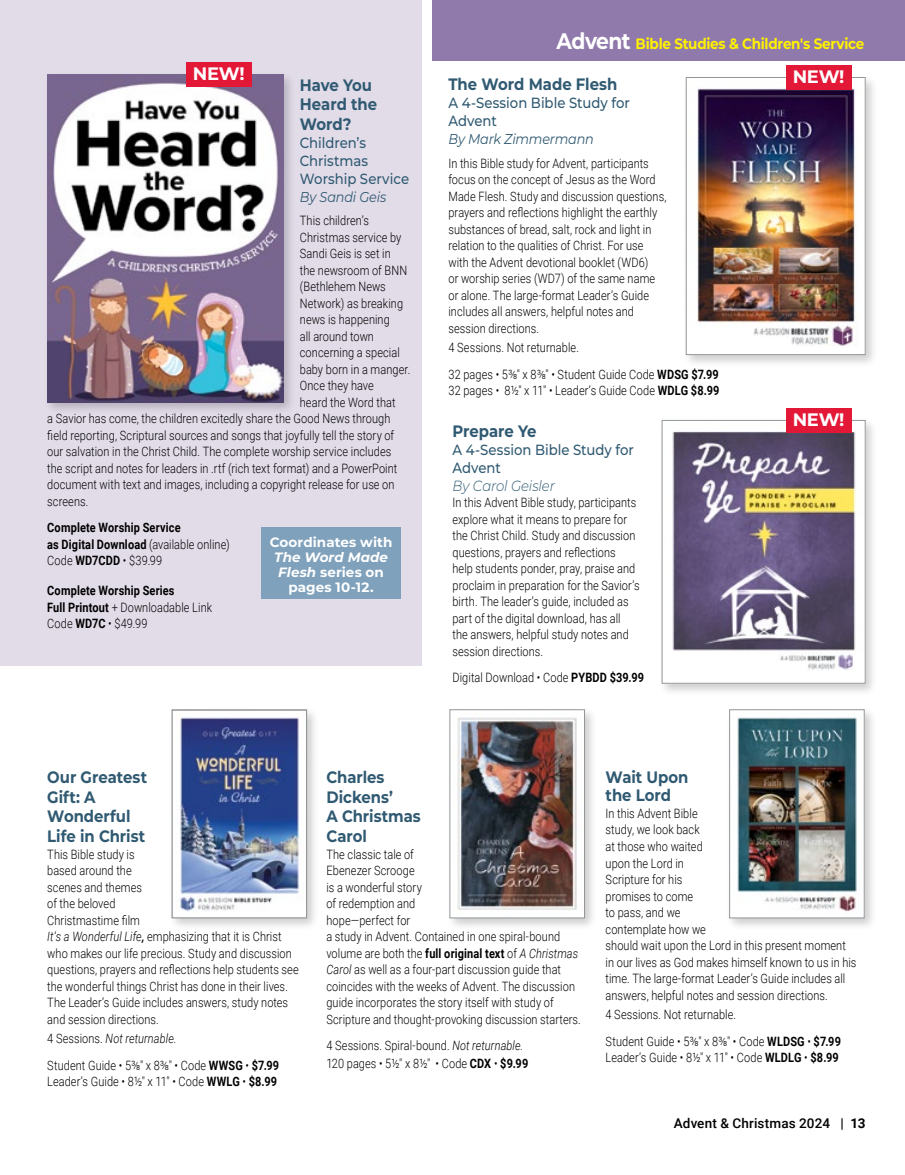
<style>
.page{position:relative;width:905px;height:1175px;background:#fff}
.page>*{position:absolute;margin:0;border:0;box-sizing:border-box;transform-origin:0 0}
.t1{font:700 18px "Montserrat";letter-spacing:-.02em;color:#fff}
.t2{font:700 16.5px/19.5px "Montserrat";letter-spacing:-.005em;color:#305a72;scale:.9 1}
.t3{font:700 15px "Montserrat";letter-spacing:-.02em;color:#fff200;scale:.9 1}
.t4{font:500 14.7px/18px "Montserrat";color:#305a72;scale:.9 1}
.t5{font:italic 300 14.7px "Montserrat";letter-spacing:-.005em;color:#305a72;scale:.9 1}
.t6{font:italic 14.25px "Montserrat";letter-spacing:-.015em;color:#305a72;scale:.9 1}
.t7{font:700 13.5px/15px "Montserrat";letter-spacing:.005em;color:#fff;text-align:center}
.t8{font:500 13.5px "Roboto";letter-spacing:.01em;color:#000}
.t9{font:300 12.9px/16.5px "Roboto";letter-spacing:.005em;color:#000;scale:.85 1}
.t10{font:700 12.9px/16.5px "Roboto";letter-spacing:.015em;color:#000;scale:.85 1}
.s1{font-weight:300}
.s2{font-style:italic}
.s3{font-size:22.5px;color:#fff}
.s4{font-weight:700}
.s5{font-weight:500;font-style:italic}
</style>
<div class="page">
<div style="left:0;top:0;width:421px;height:666px;background:#e2dce9"></div>
<div style="left:261px;top:527px;width:140px;height:71px;background:#7fa1bc"></div>
<div style="left:43px;top:71px;width:253px;height:344px;background:#000;opacity:.2"></div>
<img style="left:47px;top:75px;width:237px;height:327px">
<div style="left:186px;top:63px;width:66px;height:24px;background:#e31837"></div>
<div style="left:682px;top:74px;width:196px;height:293px;background:#000;opacity:.2"></div>
<img style="left:688px;top:79px;width:175px;height:274px">
<div style="left:686px;top:77px;width:179px;height:278px;border:1px solid #939598"></div>
<div style="left:657px;top:416px;width:220px;height:280px;background:#000;opacity:.2"></div>
<img style="left:663px;top:422px;width:200px;height:259px">
<div style="left:661px;top:420px;width:204px;height:263px;border:1px solid #939598"></div>
<div style="left:168px;top:706px;width:151px;height:224px;background:#000;opacity:.2"></div>
<img style="left:174px;top:712px;width:130px;height:204px">
<div style="left:172px;top:709px;width:135px;height:209px;border:1px solid #939598"></div>
<div style="left:785px;top:66px;width:66px;height:24px;background:#e31837"></div>
<div style="left:785px;top:409px;width:66px;height:24px;background:#e31837"></div>
<div style="left:725px;top:706px;width:152px;height:224px;background:#000;opacity:.2"></div>
<img style="left:731px;top:711px;width:131px;height:205px">
<div style="left:729px;top:709px;width:135px;height:209px;border:1px solid #939598"></div>
<div style="left:445px;top:706px;width:152px;height:224px;background:#000;opacity:.2"></div>
<img style="left:451px;top:711px;width:131px;height:205px">
<div style="left:449px;top:709px;width:135px;height:209px;border:1px solid #939598"></div>
<div style="left:432px;top:0;width:472px;height:60px;background:#9079ab"></div>
<h1 class="t1" style="left:193px;top:62px;width:53px">NEW!</h1>
<p class="t2" style="left:300px;top:75px;width:87px">Have You<br>Heard the<br>Word?</p>
<p class="t4" style="left:300px;top:133px;width:123px">Children’s<br>Christmas<br>Worship Service</p>
<p class="t6" style="left:300px;top:187px;width:98px">By Sandi Geis</p>
<p class="t9" style="left:300px;top:212px;width:83px">This children’s</p>
<p class="t9" style="left:300px;top:228px;width:121px">Christmas service by</p>
<p class="t9" style="left:300px;top:245px;width:108px">Sandi Geis is set in</p>
<p class="t9" style="left:300px;top:261px;width:128px">the newsroom of BNN</p>
<p class="t9" style="left:300px;top:278px;width:103px">(Bethlehem News</p>
<p class="t9" style="left:300px;top:294px;width:123px">Network) as breaking</p>
<p class="t9" style="left:300px;top:311px;width:107px">news is happening</p>
<p class="t9" style="left:300px;top:327px;width:89px">all around town</p>
<p class="t9" style="left:300px;top:344px;width:119px">concerning a special</p>
<p class="t9" style="left:300px;top:360px;width:131px">baby born in a manger.</p>
<p class="t9" style="left:300px;top:377px;width:88px">Once they have</p>
<p class="t9" style="left:300px;top:393px;width:114px">heard the Word that</p>
<p class="t9" style="left:47px;top:410px;width:405px">a Savior has come, the children excitedly share the Good News through</p>
<p class="t9" style="left:47px;top:426px;width:409px">field reporting, Scriptural sources and songs that joyfully tell the story of</p>
<p class="t9" style="left:47px;top:443px;width:406px">our salvation in the Christ Child. The complete worship service includes</p>
<p class="t9" style="left:47px;top:459px;width:413px">the script and notes for leaders in .rtf (rich text format) and a PowerPoint</p>
<p class="t9" style="left:47px;top:476px;width:410px">document with text and images, including a copyright release for use on</p>
<p class="t9" style="left:47px;top:492px;width:50px">screens.</p>
<p class="t10" style="left:47px;top:519px;width:216px">Complete Worship Service<br>as Digital Download <span class="s1">(available online)<br>Code</span> WD7CDD <span class="s1">• $39.99</span></p>
<p class="t10" style="left:47px;top:582px;width:195px">Complete Worship Series<br>Full Printout <span class="s1">+ Downloadable Link<br>Code</span> WD7C <span class="s1">• $49.99</span></p>
<p class="t7" style="left:270px;top:534px;width:124px">Coordinates with</p>
<p class="t7" style="left:274px;top:549px;width:115px"><span class="s2">The Word Made<br>Flesh</span> series on pages 10-12.</p>
<p class="t3" style="left:556px;top:34px;width:343px"><span class="s3">Advent</span> Bible Studies &amp; Children's Service</p>
<p class="t2" style="left:448px;top:74px;width:189px">The Word Made Flesh</p>
<p class="t4" style="left:448px;top:94px;width:203px">A 4-Session Bible Study for<br>Advent</p>
<p class="t6" style="left:448px;top:130px;width:163px">By Mark Zimmermann</p>
<p class="t9" style="left:448px;top:154px;width:258px">In this Bible study for Advent, participants focus on the concept of Jesus as the Word Made Flesh. Study and discussion questions, prayers and reflections highlight the earthly substances of bread, salt, rock and light in relation to the qualities of Christ. For use with the Advent devotional booklet (WD6)<br>or worship series (WD7) of the same name or alone. The large-format Leader’s Guide includes all answers, helpful notes and session directions.</p>
<p class="t9" style="left:448px;top:334px;width:319px;line-height:26.5px">4 Sessions. Not returnable.<br>32 pages • 5⅜" x 8⅜" • Student Guide Code <span class="s4">WDSG $7.99</span></p>
<p class="t9" style="left:448px;top:382px;width:320px">32 pages • 8½" x 11" • Leader’s Guide Code <span class="s4">WDLG $8.99</span></p>
<p class="t2" style="left:452px;top:421px;width:95px">Prepare Ye</p>
<p class="t4" style="left:452px;top:440px;width:203px">A 4-Session Bible Study for<br>Advent</p>
<p class="t5" style="left:452px;top:476px;width:115px">By Carol Geisler</p>
<p class="t9" style="left:452px;top:494px;width:222px">In this Advent Bible study, participants explore what it means to prepare for the Christ Child. Study and discussion questions, prayers and reflections<br>help students ponder, pray, praise and proclaim in preparation for the Savior’s birth. The leader’s guide, included as part of the digital download, has all<br>the answers, helpful study notes and session directions.</p>
<p class="t9" style="left:452px;top:669px;width:227px">Digital Download • Code <span class="s4">PYBDD $39.99</span></p>
<h1 class="t1" style="left:792px;top:65px;width:53px">NEW!</h1>
<h1 class="t1" style="left:792px;top:408px;width:53px">NEW!</h1>
<p class="t2" style="left:47px;top:767px;width:112px">Our Greatest<br>Gift: A<br>Wonderful<br>Life in Christ</p>
<p class="t9" style="left:47px;top:845px;width:297px">This Bible study is<br>based around the<br>scenes and themes<br>of the beloved<br>Christmastime film<br><span class="s2">It’s a Wonderful Life</span><span class="s5">,</span> emphasizing that it is Christ who makes our life precious. Study and discussion questions, prayers and reflections help students see the wonderful things Christ has done in their lives.<br>The Leader’s Guide includes answers, study notes and session directions.</p>
<p class="t9" style="left:47px;top:1025px;width:274px;line-height:26.5px">4 Sessions. <span class="s2">Not returnable.<br></span>Student Guide • 5⅜" x 8⅜" • Code <span class="s4">WWSG</span> • <span class="s4">$7.99</span></p>
<p class="t9" style="left:47px;top:1073px;width:272px">Leader’s Guide • 8½" x 11" • Code <span class="s4">WWLG</span> • <span class="s4">$8.99</span></p>
<p class="t2" style="left:326px;top:767px;width:106px">Charles<br>Dickens’<br>A Christmas<br>Carol</p>
<p class="t9" style="left:326px;top:845px;width:301px">The classic tale of<br>Ebenezer Scrooge<br>is a wonderful story<br>of redemption and<br>hope—perfect for<br>a study in Advent. Contained in one spiral-bound volume are both the <span class="s4">full original text</span> of <span class="s2">A Christmas Carol</span> as well as a four-part discussion guide that coincides with the weeks of Advent. The discussion guide incorporates the story itself with study of Scripture and thought-provoking discussion starters.</p>
<p class="t9" style="left:326px;top:1036px;width:239px;line-height:18px">4 Sessions. Spiral-bound. <span class="s2">Not returnable.<br></span>120 pages • 5½" x 8½" • Code <span class="s4">CDX</span> • <span class="s4">$9.99</span></p>
<p class="t2" style="left:605px;top:768px;width:94px;line-height:18px">Wait Upon the Lord</p>
<p class="t9" style="left:605px;top:804px;width:297px">In this Advent Bible<br>study, we look back<br>at those who waited<br>upon the Lord in<br>Scripture for his<br>promises to come<br>to pass, and we<br>contemplate how we<br>should wait upon the Lord in this present moment in our lives as God makes himself known to us in his time. The large-format Leader’s Guide includes all answers, helpful notes and session directions.</p>
<p class="t9" style="left:605px;top:1001px;width:278px;line-height:26.5px">4 Sessions. Not returnable.<br>Student Guide • 5⅜" x 8⅜" • Code <span class="s4">WLDSG</span> • <span class="s4">$7.99</span></p>
<p class="t9" style="left:605px;top:1049px;width:276px">Leader’s Guide • 8½" x 11" • Code <span class="s4">WLDLG</span> • <span class="s4">$8.99</span></p>
<p class="t8" style="left:673px;top:1113px;width:193px">Advent &amp; Christmas 2024 | <span class="s4">13</span></p>
</div>
